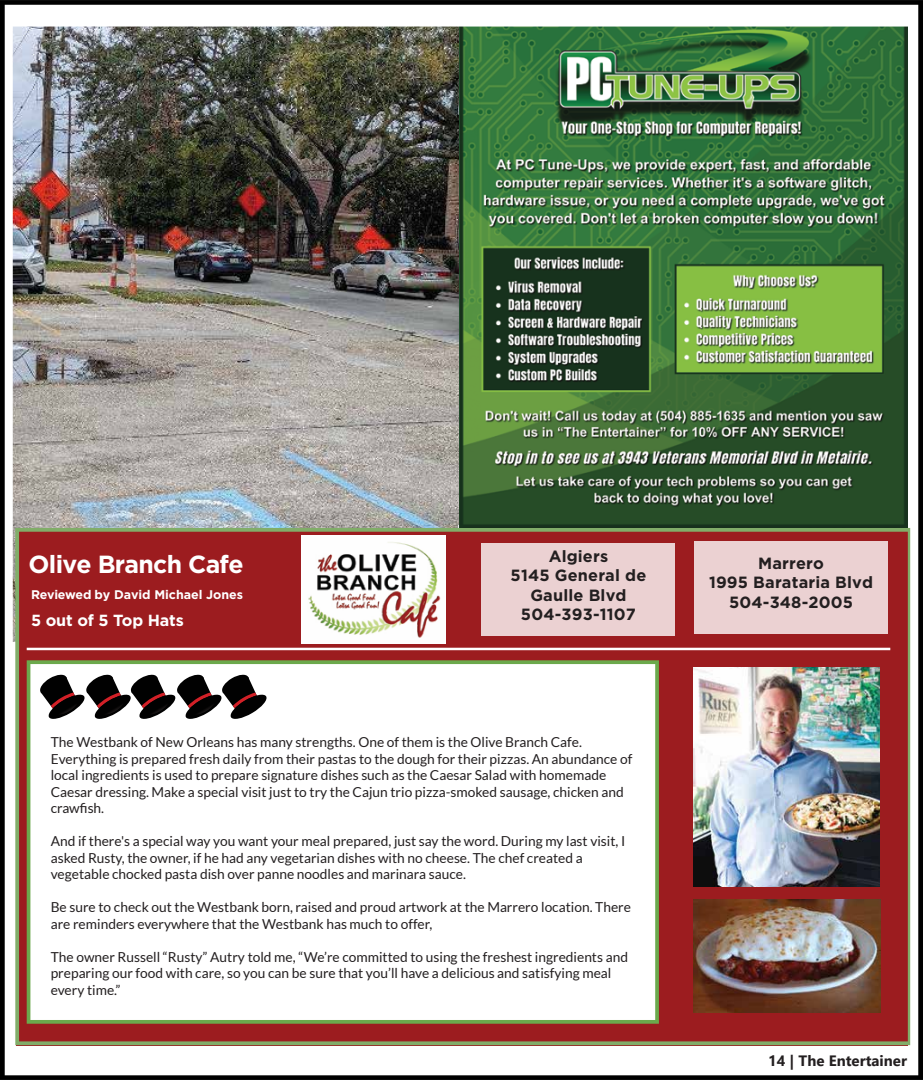
<style>
.page{position:relative;width:923px;height:1080px;background:#fff}
.page>*{position:absolute;margin:0;border:0;box-sizing:border-box;transform-origin:0 0}
.t1{font:700 24.75px "Gotham";letter-spacing:-.03em;color:#fff}
.t2{font:700 16.25px/19.5px "Gotham";letter-spacing:.01em;color:#231f20;text-align:center}
.t3{font:700 16.12px "Gotham";letter-spacing:-.01em;color:#fff}
.t4{font:700 15px "Gadugi";color:#231f20}
.t5{font:13.75px/16.5px "Lato";color:#231f20}
.t6{font:700 12.5px "Gotham";letter-spacing:-.005em;color:#fff}
</style>
<div class="page">
<img style="left:0;top:0;width:922px;height:1080px">
<div style="left:481px;top:543px;width:194px;height:92px;background:#ebd1d2"></div>
<img style="left:302px;top:536px;width:143px;height:107px">
<img style="left:693px;top:899px;width:187px;height:113px">
<img style="left:693px;top:667px;width:186px;height:220px">
<h1 class="t1" style="left:29px;top:548px;width:216px">Olive Branch Cafe</h1>
<p class="t6" style="left:31px;top:586px;width:213px">Reviewed by David Michael Jones</p>
<p class="t3" style="left:31px;top:610px;width:154px">5 out of 5 Top Hats</p>
<p class="t2" style="left:510px;top:546px;width:137px">Algiers<br>5145 General de<br>Gaulle Blvd<br>504-393-1107</p>
<p class="t5" style="left:51px;top:734px;width:583px">The Westbank of New Orleans has many strengths. One of them is the Olive Branch Cafe.<br>Everything is prepared fresh daily from their pastas to the dough for their pizzas. An abundance of local ingredients is used to prepare signature dishes such as the Caesar Salad with homemade Caesar dressing. Make a special visit just to try the Cajun trio pizza-smoked sausage, chicken and crawfish.</p>
<p class="t5" style="left:51px;top:833px;width:576px">And if there's a special way you want your meal prepared, just say the word. During my last visit, I asked Rusty, the owner, if he had any vegetarian dishes with no cheese. The chef created a vegetable chocked pasta dish over panne noodles and marinara sauce.</p>
<p class="t5" style="left:51px;top:899px;width:581px">Be sure to check out the Westbank born, raised and proud artwork at the Marrero location. There are reminders everywhere that the Westbank has much to offer,</p>
<p class="t5" style="left:51px;top:948px;width:579px">The owner Russell “Rusty” Autry told me, “We’re committed to using the freshest ingredients and preparing our food with care, so you can be sure that you’ll have a delicious and satisfying meal every time.”</p>
<p class="t2" style="left:709px;top:553px;width:166px">Marrero<br>1995 Barataria Blvd<br>504-348-2005</p>
<p class="t4" style="left:768px;top:1052px;width:140px">14 | The Entertainer</p>
</div>
